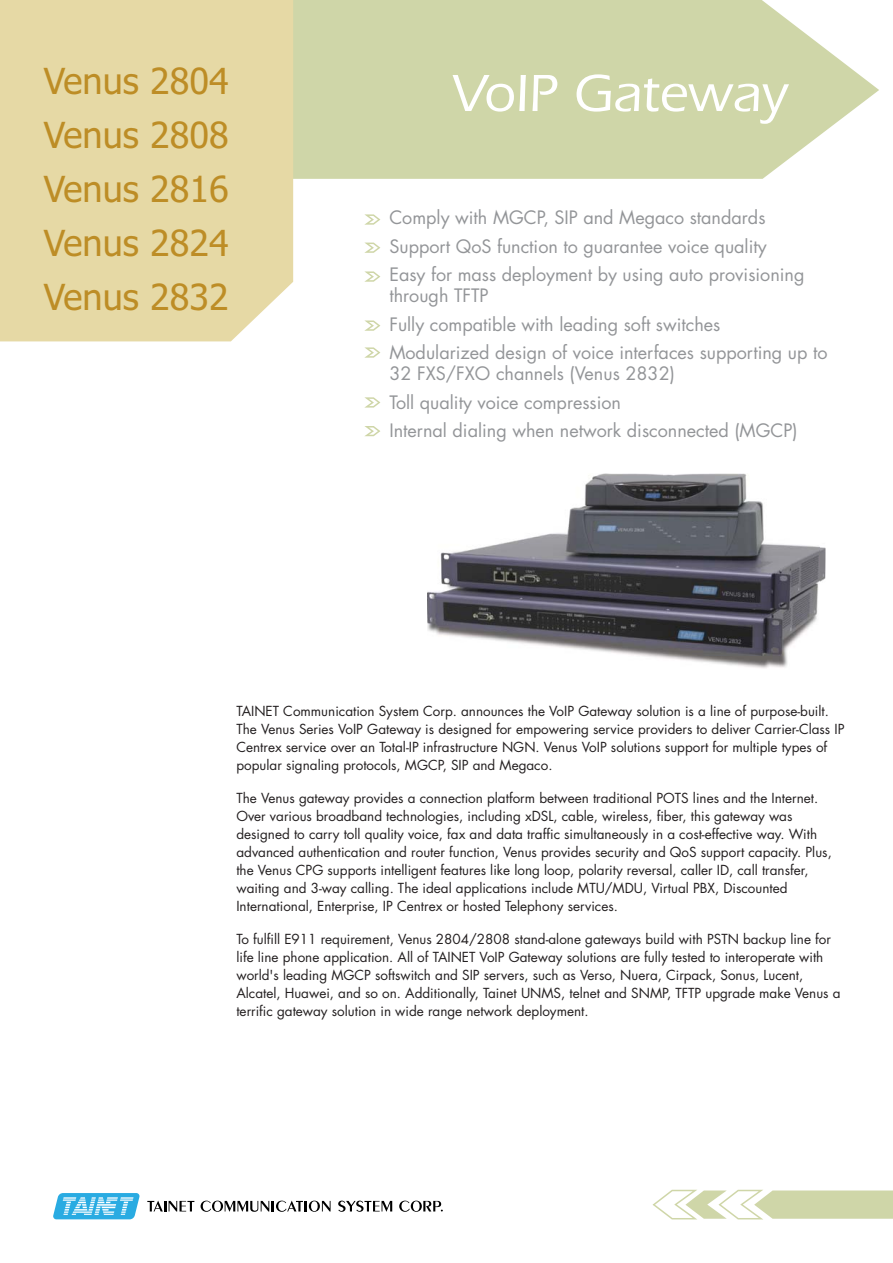
<style>
.page{position:relative;width:893px;height:1263px;background:#fff}
.page>*{position:absolute;margin:0;border:0;box-sizing:border-box;transform-origin:0 0}
.t1{font:500 54px "Itc Eras";color:#fff}
.t2{font:36px/54px "Tahoma";color:#bd8d26;text-align:justify}
.t3{font:18px/28.5px "Futura";color:#939598}
.t4{font:13.5px/18px "Futura";color:#231f20}
</style>
<div class="page">
<svg style="left:293px;top:0;width:586px;height:179px;background:#d3dab0"></svg>
<svg style="left:652px;top:1190px;width:241px;height:29px"></svg>
<div style="left:0;top:0;width:293px;height:341px;background:#e6d9a5"></div>
<svg style="left:0;top:0;width:1px;height:223px"></svg>
<svg style="left:364px;top:214px;width:16px;height:11px"></svg>
<svg style="left:364px;top:243px;width:16px;height:10px"></svg>
<svg style="left:364px;top:271px;width:16px;height:11px"></svg>
<svg style="left:364px;top:320px;width:16px;height:11px"></svg>
<svg style="left:364px;top:347px;width:16px;height:11px"></svg>
<svg style="left:364px;top:397px;width:16px;height:11px"></svg>
<svg style="left:364px;top:426px;width:16px;height:10px"></svg>
<svg style="left:53px;top:1193px;width:86px;height:26px;background:#60c0e9"></svg>
<svg style="left:147px;top:1200px;width:47px;height:11px"></svg>
<svg style="left:201px;top:1200px;width:130px;height:12px"></svg>
<svg style="left:338px;top:1200px;width:54px;height:12px"></svg>
<svg style="left:399px;top:1200px;width:44px;height:12px"></svg>
<img style="left:638px;top:655px;width:150px;height:14px">
<img style="left:596px;top:473px;width:229px;height:109px">
<img style="left:427px;top:476px;width:393px;height:179px">
<h2 class="t2" style="left:44px;top:55px;width:186px">Venus 2804<br>Venus 2808<br>Venus 2816<br>Venus 2824<br>Venus 2832</h2>
<h1 class="t1" style="left:452px;top:75px;width:337px">VoIP Gateway</h1>
<h3 class="t3" style="left:389px;top:205px;width:417px">Comply with MGCP, SIP and Megaco standards<br>Support QoS function to guarantee voice quality<br>Easy for mass deployment by using auto provisioning</h3>
<h3 class="t3" style="left:389px;top:283px;width:440px">through TFTP<br>Fully compatible with leading soft switches<br>Modularized design of voice interfaces supporting up to</h3>
<h3 class="t3" style="left:389px;top:361px;width:410px">32 FXS/FXO channels (Venus 2832)<br>Toll quality voice compression<br>Internal dialing when network disconnected (MGCP)</h3>
<p class="t4" style="left:236px;top:704px;width:610px">TAINET Communication System Corp. announces the VoIP Gateway solution is a line of purpose-built.<br>The Venus Series VoIP Gateway is designed for empowering service providers to deliver Carrier-Class IP Centrex service over an Total-IP infrastructure NGN. Venus VoIP solutions support for multiple types of popular signaling protocols, MGCP, SIP and Megaco.</p>
<p class="t4" style="left:236px;top:790px;width:597px">The Venus gateway provides a connection platform between traditional POTS lines and the Internet.<br>Over various broadband technologies, including xDSL, cable, wireless, fiber, this gateway was designed to carry toll quality voice, fax and data traffic simultaneously in a cost-effective way. With advanced authentication and router function, Venus provides security and QoS support capacity. Plus, the Venus CPG supports intelligent features like long loop, polarity reversal, caller ID, call transfer, waiting and 3-way calling. The ideal applications include MTU/MDU, Virtual PBX, Discounted International, Enterprise, IP Centrex or hosted Telephony services.</p>
<p class="t4" style="left:236px;top:931px;width:606px">To fulfill E911 requirement, Venus 2804/2808 stand-alone gateways build with PSTN backup line for life line phone application. All of TAINET VoIP Gateway solutions are fully tested to interoperate with world's leading MGCP softswitch and SIP servers, such as Verso, Nuera, Cirpack, Sonus, Lucent, Alcatel, Huawei, and so on. Additionally, Tainet UNMS, telnet and SNMP, TFTP upgrade make Venus a terrific gateway solution in wide range network deployment.</p>
</div>
